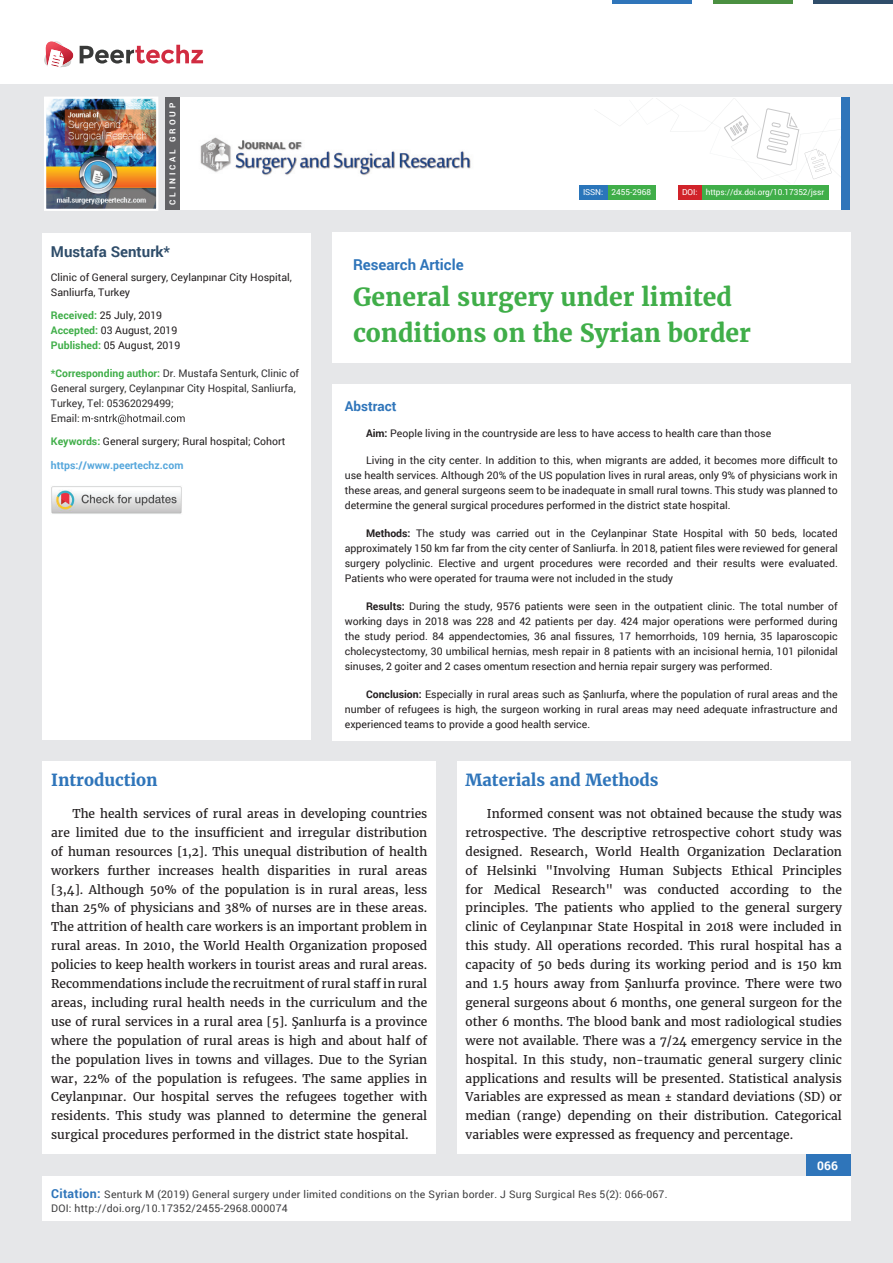
<style>
.page{position:relative;width:893px;height:1263px;background:#e6e7e9}
.page>*{position:absolute;margin:0;border:0;box-sizing:border-box;transform-origin:0 0}
.t1{font:700 24.75px/36px "Merriweather";color:#40ae49}
.t2{font:700 16.5px "Merriweather";color:#2f75ba}
.t3{font:700 15px "Roboto";color:#2f75ba}
.t4{font:700 15px "Roboto";color:#2f4d6a}
.t5{font:700 13.5px "Roboto";color:#2f75ba}
.t6{font:12px/18.9px "Merriweather";color:#231f20;text-align:justify}
.t7{font:700 12px "Roboto";color:#fff}
.t8{font:10.5px/15px "Roboto";color:#231f20;text-align:justify}
.t9{font:10.5px/14px "Roboto";letter-spacing:.02em;color:#3e3e3f}
.t10{font:10.5px/15px "Roboto";color:#312f30}
.t11{font:700 10.5px "Roboto";color:#56a7dc}
.t12{font:8.25px "Roboto";letter-spacing:-.005em;color:#fff}
.t13{font:700 8.25px "Roboto";letter-spacing:.34em;color:#fff}
.s1{font-weight:700;color:#40ae49}
.s2{font-weight:700}
.s3{font-weight:700;font-size:12.45px;color:#2f75ba}
</style>
<div class="page">
<div style="left:165px;top:98px;width:684px;height:112px;background:#fff"></div>
<svg style="left:597px;top:100px;width:235px;height:79px"></svg>
<div style="left:841px;top:98px;width:8px;height:112px;background:#2f75ba"></div>
<img style="left:47px;top:100px;width:108px;height:108px">
<div style="left:44px;top:97px;width:114px;height:114px;border:2px solid #fff"></div>
<div style="left:0;top:0;width:893px;height:83px;background:#fff"></div>
<svg style="left:44px;top:41px;width:159px;height:27px"></svg>
<hr style="left:713px;top:0;width:79px;height:3px;background:#4b9041">
<hr style="left:612px;top:0;width:80px;height:3px;background:#2f75ba">
<hr style="left:813px;top:0;width:80px;height:3px;background:#2f4d6a">
<div style="left:806px;top:1154px;width:44px;height:52px;background:#2f75ba"></div>
<div style="left:42px;top:1176px;width:809px;height:44px;background:#fff"></div>
<div style="left:701px;top:185px;width:127px;height:15px;background:#40ae49"></div>
<div style="left:678px;top:185px;width:24px;height:15px;background:#d1232a"></div>
<div style="left:607px;top:186px;width:48px;height:14px;background:#40ae49"></div>
<div style="left:579px;top:185px;width:28px;height:15px;background:#2a75ba"></div>
<img style="left:200px;top:137px;width:271px;height:38px">
<div style="left:165px;top:98px;width:15px;height:112px;background:#636366"></div>
<div style="left:332px;top:384px;width:518px;height:356px;background:#fff"></div>
<div style="left:332px;top:233px;width:518px;height:130px;background:#fff"></div>
<div style="left:42px;top:233px;width:269px;height:507px;background:#fff"></div>
<svg style="left:82px;top:414px;width:103px;height:10px"></svg>
<img style="left:51px;top:486px;width:131px;height:28px">
<div style="left:43px;top:762px;width:393px;height:392px;background:#fff"></div>
<div style="left:457px;top:762px;width:393px;height:392px;background:#fff"></div>
<p class="t13" style="left:167px;top:205px;width:103px;rotate:-90deg">CLINICAL GROUP</p>
<p class="t4" style="left:51px;top:242px;width:121px">Mustafa Senturk*</p>
<p class="t8" style="left:51px;top:269px;width:242px">Clinic of General surgery, Ceylanpınar City Hospital,<br>Sanliurfa, Turkey</p>
<p class="t8" style="left:51px;top:308px;width:131px;text-align:left"><span class="s1">Received:</span> 25 July, 2019<br><span class="s1">Accepted:</span> 03 August, 2019<br><span class="s1">Published:</span> 05 August, 2019</p>
<p class="t10" style="left:51px;top:365px;width:250px"><span class="s1">*Corresponding author:</span> Dr. Mustafa Senturk, Clinic of General surgery, Ceylanpınar City Hospital, Sanliurfa, Turkey, Tel: 05362029499;<br>Email:</p>
<p class="t8" style="left:51px;top:434px;width:236px"><span class="s1">Keywords:</span> General surgery; Rural hospital; Cohort</p>
<p class="t11" style="left:51px;top:458px;width:134px">https://www.peertechz.com</p>
<p class="t12" style="left:583px;top:187px;width:70px">ISSN: 2455-2968</p>
<p class="t12" style="left:682px;top:186px;width:144px">DOI: https://dx.doi.org/10.17352/jssr</p>
<p class="t3" style="left:353px;top:254px;width:112px">Research Article</p>
<h1 class="t1" style="left:353px;top:279px;width:399px">General surgery under limited conditions on the Syrian border</h1>
<p class="t5" style="left:345px;top:397px;width:53px">Abstract</p>
<p class="t8" style="left:366px;top:425px;width:407px"><span class="s2">Aim:</span> People living in the countryside are less to have access to health care than those</p>
<p class="t8" style="left:345px;top:453px;width:494px;text-indent:21px">Living in the city center. In addition to this, when migrants are added, it becomes more difficult to use health services. Although 20% of the US population lives in rural areas, only 9% of physicians work in these areas, and general surgeons seem to be inadequate in small rural towns. This study was planned to determine the general surgical procedures performed in the district state hospital.</p>
<p class="t8" style="left:345px;top:525px;width:494px;text-indent:21px"><span class="s2">Methods:</span> The study was carried out in the Ceylanpinar State Hospital with 50 beds, located approximately 150 km far from the city center of Sanliurfa. İn 2018, patient files were reviewed for general surgery polyclinic. Elective and urgent procedures were recorded and their results were evaluated.<br>Patients who were operated for trauma were not included in the study</p>
<p class="t8" style="left:345px;top:598px;width:494px;text-indent:21px"><span class="s2">Results:</span> During the study, 9576 patients were seen in the outpatient clinic. The total number of working days in 2018 was 228 and 42 patients per day. 424 major operations were performed during the study period. 84 appendectomies, 36 anal fissures, 17 hemorrhoids, 109 hernia, 35 laparoscopic cholecystectomy, 30 umbilical hernias, mesh repair in 8 patients with an incisional hernia, 101 pilonidal sinuses, 2 goiter and 2 cases omentum resection and hernia repair surgery was performed.</p>
<p class="t8" style="left:345px;top:686px;width:494px;text-indent:21px"><span class="s2">Conclusion:</span> Especially in rural areas such as Şanlıurfa, where the population of rural areas and the number of refugees is high, the surgeon working in rural areas may need adequate infrastructure and experienced teams to provide a good health service.</p>
<h2 class="t2" style="left:51px;top:770px;width:108px">Introduction</h2>
<p class="t6" style="left:51px;top:804px;width:378px;text-indent:21px">The health services of rural areas in developing countries are limited due to the insufficient and irregular distribution of human resources [1,2]. This unequal distribution of health workers further increases health disparities in rural areas [3,4]. Although 50% of the population is in rural areas, less than 25% of physicians and 38% of nurses are in these areas.<br>The attrition of health care workers is an important problem in rural areas. In 2010, the World Health Organization proposed policies to keep health workers in tourist areas and rural areas.<br>Recommendations include the recruitment of rural staff in rural areas, including rural health needs in the curriculum and the use of rural services in a rural area [5]. Şanlıurfa is a province where the population of rural areas is high and about half of the population lives in towns and villages. Due to the Syrian war, 22% of the population is refugees. The same applies in Ceylanpınar. Our hospital serves the refugees together with residents. This study was planned to determine the general surgical procedures performed in the district state hospital.</p>
<h2 class="t2" style="left:466px;top:770px;width:195px">Materials and Methods</h2>
<p class="t6" style="left:466px;top:804px;width:378px;text-indent:21px">Informed consent was not obtained because the study was retrospective. The descriptive retrospective cohort study was designed. Research, World Health Organization Declaration of Helsinki "Involving Human Subjects Ethical Principles for Medical Research" was conducted according to the principles. The patients who applied to the general surgery clinic of Ceylanpınar State Hospital in 2018 were included in this study. All operations recorded. This rural hospital has a capacity of 50 beds during its working period and is 150 km and 1.5 hours away from Şanlıurfa province. There were two general surgeons about 6 months, one general surgeon for the other 6 months. The blood bank and most radiological studies were not available. There was a 7/24 emergency service in the hospital. In this study, non-traumatic general surgery clinic applications and results will be presented. Statistical analysis Variables are expressed as mean ± standard deviations (SD) or median (range) depending on their distribution. Categorical variables were expressed as frequency and percentage.</p>
<p class="t7" style="left:817px;top:1158px;width:22px">066</p>
<p class="t9" style="left:51px;top:1187px;width:618px"><span class="s3">Citation:</span> Senturk M (2019) General surgery under limited conditions on the Syrian border. J Surg Surgical Res 5(2): 066-067.<br>DOI: http://doi.org/10.17352/2455-2968.000074</p>
</div>
